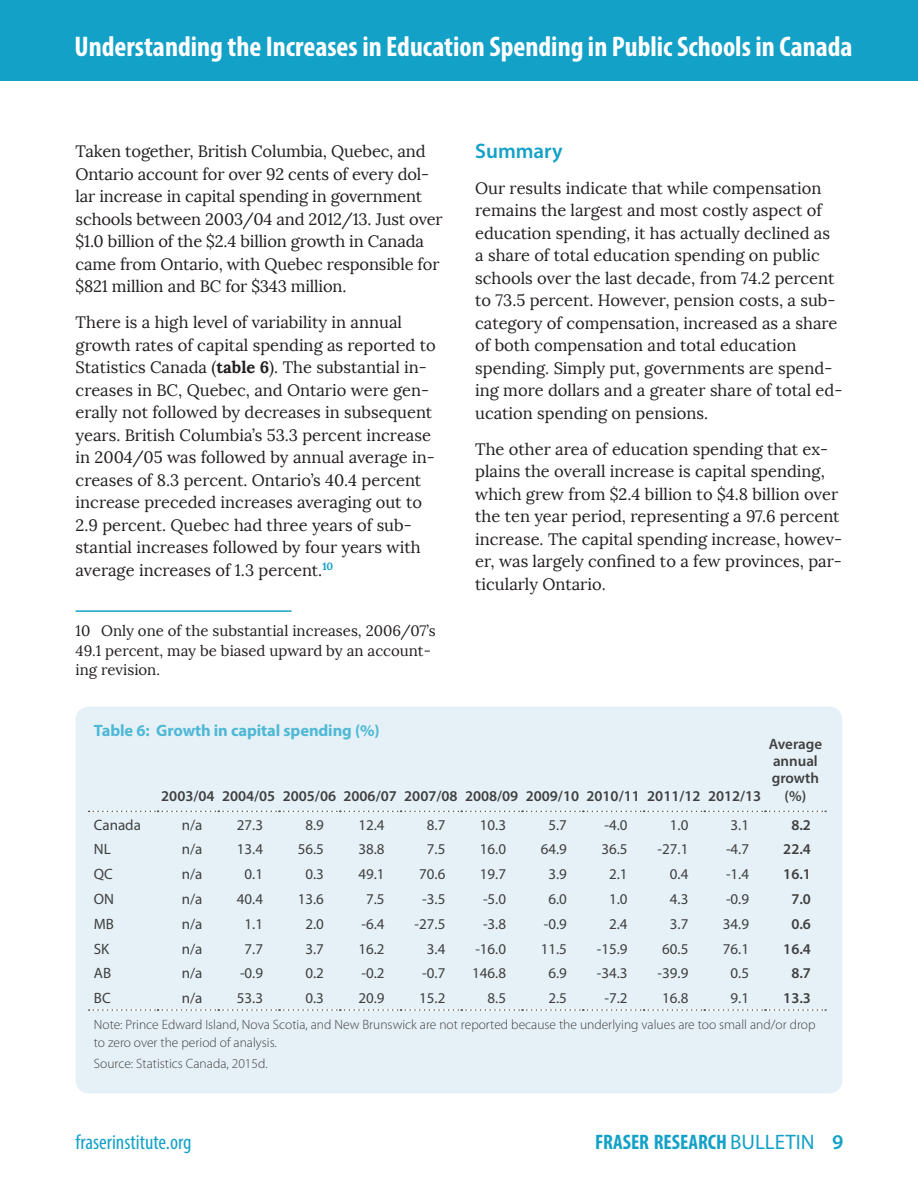
<style>
.page{position:relative;width:918px;height:1188px;background:#fff}
.page>*{position:absolute;margin:0;border:0;box-sizing:border-box;transform-origin:0 0}
.t1{font:700 condensed 28.5px "Myriad Pro";color:#fff}
.t2{font:700 condensed 21px "Myriad Pro";color:#14a1c7}
.t3{font:condensed 21px "Myriad Pro";color:#14a1c7}
.Head_2{font:600 21px "Myriad Pro";color:#14a1c7}
.BodyText{font:16.5px/22.5px "Lora";color:#231f20}
.t4{font:700 16.5px "Myriad Pro";letter-spacing:-.005em;color:#14a1c7}
.t5{font:15px "Myriad Pro";color:#000}
.t6{font:600 15px/17.2px "Myriad Pro";color:#000;text-align:center}
.Footnote{font:15px/19.5px "Lora";color:#231f20}
.t7{font:300 13.5px/18px "Myriad Pro";color:#000}
.s1{font-weight:700}
.s2{font-weight:400;font-stretch:normal}
.s3{font-weight:600;font-stretch:normal}
</style>
<div class="page">
<div style="left:0;top:0;width:918px;height:81px;background:#14a1c7"></div>
<hr style="left:76px;top:610px;width:216px;height:2px;background:#14a1c7">
<div style="left:76px;top:706px;width:766px;height:388px;background:#e5f1f7;border-radius:14px"></div>
<svg style="left:89px;top:1009px;width:737px;height:2px"></svg>
<svg style="left:89px;top:811px;width:737px;height:1px"></svg>
<h1 class="t1" style="left:75px;top:29px;width:780px">Understanding the Increases in Education Spending in Public Schools in Canada</h1>
<p class="BodyText" style="left:76px;top:141px;width:369px">Taken together, British Columbia, Quebec, and Ontario account for over 92 cents of every dol&shy;lar increase in capital spending in government schools between 2003/04 and 2012/13. Just over $1.0 billion of the $2.4 billion growth in Canada came from Ontario, with Quebec responsible for $821 million and BC for $343 million.</p>
<p class="BodyText" style="left:76px;top:312px;width:362px">There is a high level of variability in annual growth rates of capital spending as reported to Statistics Canada (<span class="s1">table 6</span>). The substantial in&shy;creases in BC, Quebec, and Ontario were gen&shy;erally not followed by decreases in subsequent years. British Columbia’s 53.3 percent increase in 2004/05 was followed by annual average in&shy;creases of 8.3 percent. Ontario’s 40.4 percent increase preceded increases averaging out to 2.9 percent. Quebec had three years of sub&shy;stantial increases followed by four years with average increases of 1.3 percent.<sup>10</sup></p>
<p class="Footnote" style="left:76px;top:621px;width:362px">10 Only one of the substantial increases, 2006/07’s<br>49.1 percent, may be biased upward by an account&shy;ing revision.</p>
<p class="Head_2" style="left:475px;top:137px;width:89px">Summary</p>
<p class="BodyText" style="left:475px;top:177px;width:369px">Our results indicate that while compensation remains the largest and most costly aspect of education spending, it has actually declined as a share of total education spending on public schools over the last decade, from 74.2 percent to 73.5 percent. However, pension costs, a sub&shy;category of compensation, increased as a share of both compensation and total education spending. Simply put, governments are spend&shy;ing more dollars and a greater share of total ed&shy;ucation spending on pensions.</p>
<p class="BodyText" style="left:475px;top:438px;width:368px">The other area of education spending that ex&shy;plains the overall increase is capital spending, which grew from $2.4 billion to $4.8 billion over the ten year period, representing a 97.6 percent increase. The capital spending increase, howev&shy;er, was largely confined to a few provinces, par&shy;ticularly Ontario.</p>
<p class="t4" style="left:94px;top:719px;width:287px">Table 6: Growth in capital spending (%)</p>
<p class="t6" style="left:161px;top:787px;width:602px">2003/04 2004/05 2005/06 2006/07 2007/08 2008/09 2009/10 2010/11 2011/12 2012/13</p>
<p class="t6" style="left:769px;top:735px;width:55px">Average annual growth (%)</p>
<p class="t5" style="left:94px;top:815px;width:49px">Canada</p>
<p class="t5" style="left:182px;top:815px;width:22px">n/a</p>
<p class="t5" style="left:237px;top:815px;width:28px">27.3</p>
<p class="t5" style="left:305px;top:815px;width:20px">8.9</p>
<p class="t5" style="left:358px;top:815px;width:28px">12.4</p>
<p class="t5" style="left:427px;top:815px;width:20px">8.7</p>
<p class="t5" style="left:480px;top:815px;width:28px">10.3</p>
<p class="t5" style="left:548px;top:815px;width:20px">5.7</p>
<p class="t5" style="left:605px;top:815px;width:25px">-4.0</p>
<p class="t5" style="left:670px;top:815px;width:20px">1.0</p>
<p class="t5" style="left:731px;top:815px;width:20px">3.1</p>
<p class="t6" style="left:791px;top:816px;width:21px">8.2</p>
<p class="t5" style="left:94px;top:840px;width:18px">NL</p>
<p class="t5" style="left:182px;top:840px;width:22px">n/a</p>
<p class="t5" style="left:237px;top:840px;width:28px">13.4</p>
<p class="t5" style="left:298px;top:840px;width:28px">56.5</p>
<p class="t5" style="left:358px;top:840px;width:28px">38.8</p>
<p class="t5" style="left:427px;top:840px;width:20px">7.5</p>
<p class="t5" style="left:480px;top:840px;width:28px">16.0</p>
<p class="t5" style="left:541px;top:840px;width:28px">64.9</p>
<p class="t5" style="left:601px;top:840px;width:28px">36.5</p>
<p class="t5" style="left:658px;top:840px;width:32px">-27.1</p>
<p class="t5" style="left:726px;top:840px;width:25px">-4.7</p>
<p class="t6" style="left:783px;top:840px;width:29px">22.4</p>
<p class="t5" style="left:94px;top:865px;width:21px">QC</p>
<p class="t5" style="left:182px;top:865px;width:22px">n/a</p>
<p class="t5" style="left:245px;top:865px;width:20px">0.1</p>
<p class="t5" style="left:305px;top:865px;width:20px">0.3</p>
<p class="t5" style="left:358px;top:865px;width:28px">49.1</p>
<p class="t5" style="left:419px;top:865px;width:28px">70.6</p>
<p class="t5" style="left:480px;top:865px;width:28px">19.7</p>
<p class="t5" style="left:548px;top:865px;width:20px">3.9</p>
<p class="t5" style="left:609px;top:865px;width:20px">2.1</p>
<p class="t5" style="left:670px;top:865px;width:20px">0.4</p>
<p class="t5" style="left:726px;top:865px;width:25px">-1.4</p>
<p class="t6" style="left:783px;top:865px;width:29px">16.1</p>
<p class="t5" style="left:94px;top:890px;width:22px">ON</p>
<p class="t5" style="left:182px;top:890px;width:22px">n/a</p>
<p class="t5" style="left:237px;top:890px;width:28px">40.4</p>
<p class="t5" style="left:298px;top:890px;width:28px">13.6</p>
<p class="t5" style="left:366px;top:890px;width:20px">7.5</p>
<p class="t5" style="left:422px;top:890px;width:25px">-3.5</p>
<p class="t5" style="left:483px;top:890px;width:25px">-5.0</p>
<p class="t5" style="left:548px;top:890px;width:20px">6.0</p>
<p class="t5" style="left:609px;top:890px;width:20px">1.0</p>
<p class="t5" style="left:670px;top:890px;width:20px">4.3</p>
<p class="t5" style="left:726px;top:890px;width:25px">-0.9</p>
<p class="t6" style="left:791px;top:890px;width:21px">7.0</p>
<p class="t5" style="left:94px;top:914px;width:22px">MB</p>
<p class="t5" style="left:182px;top:914px;width:22px">n/a</p>
<p class="t5" style="left:245px;top:914px;width:20px">1.1</p>
<p class="t5" style="left:305px;top:914px;width:20px">2.0</p>
<p class="t5" style="left:362px;top:914px;width:25px">-6.4</p>
<p class="t5" style="left:415px;top:914px;width:32px">-27.5</p>
<p class="t5" style="left:483px;top:914px;width:25px">-3.8</p>
<p class="t5" style="left:544px;top:914px;width:25px">-0.9</p>
<p class="t5" style="left:609px;top:914px;width:20px">2.4</p>
<p class="t5" style="left:670px;top:914px;width:20px">3.7</p>
<p class="t5" style="left:723px;top:914px;width:28px">34.9</p>
<p class="t6" style="left:791px;top:915px;width:21px">0.6</p>
<p class="t5" style="left:94px;top:939px;width:17px">SK</p>
<p class="t5" style="left:182px;top:939px;width:22px">n/a</p>
<p class="t5" style="left:245px;top:939px;width:20px">7.7</p>
<p class="t5" style="left:305px;top:939px;width:20px">3.7</p>
<p class="t5" style="left:358px;top:939px;width:28px">16.2</p>
<p class="t5" style="left:427px;top:939px;width:20px">3.4</p>
<p class="t5" style="left:475px;top:939px;width:32px">-16.0</p>
<p class="t5" style="left:541px;top:939px;width:28px">11.5</p>
<p class="t5" style="left:597px;top:939px;width:32px">-15.9</p>
<p class="t5" style="left:662px;top:939px;width:28px">60.5</p>
<p class="t5" style="left:723px;top:939px;width:28px">76.1</p>
<p class="t6" style="left:783px;top:940px;width:29px">16.4</p>
<p class="t5" style="left:94px;top:964px;width:19px">AB</p>
<p class="t5" style="left:182px;top:964px;width:22px">n/a</p>
<p class="t5" style="left:240px;top:964px;width:25px">-0.9</p>
<p class="t5" style="left:305px;top:964px;width:20px">0.2</p>
<p class="t5" style="left:362px;top:964px;width:25px">-0.2</p>
<p class="t5" style="left:422px;top:964px;width:25px">-0.7</p>
<p class="t5" style="left:472px;top:964px;width:35px">146.8</p>
<p class="t5" style="left:548px;top:964px;width:20px">6.9</p>
<p class="t5" style="left:597px;top:964px;width:32px">-34.3</p>
<p class="t5" style="left:658px;top:964px;width:32px">-39.9</p>
<p class="t5" style="left:731px;top:964px;width:20px">0.5</p>
<p class="t6" style="left:791px;top:964px;width:21px">8.7</p>
<p class="t5" style="left:94px;top:989px;width:18px">BC</p>
<p class="t5" style="left:182px;top:989px;width:22px">n/a</p>
<p class="t5" style="left:237px;top:989px;width:28px">53.3</p>
<p class="t5" style="left:305px;top:989px;width:20px">0.3</p>
<p class="t5" style="left:358px;top:989px;width:28px">20.9</p>
<p class="t5" style="left:419px;top:989px;width:28px">15.2</p>
<p class="t5" style="left:488px;top:989px;width:20px">8.5</p>
<p class="t5" style="left:548px;top:989px;width:20px">2.5</p>
<p class="t5" style="left:605px;top:989px;width:25px">-7.2</p>
<p class="t5" style="left:662px;top:989px;width:28px">16.8</p>
<p class="t5" style="left:731px;top:989px;width:20px">9.1</p>
<p class="t6" style="left:783px;top:989px;width:29px">13.3</p>
<p class="t7" style="left:94px;top:1016px;width:723px">Note: Prince Edward Island, Nova Scotia, and New Brunswick are not reported because the underlying values are too small and/or drop to zero over the period of analysis.</p>
<p class="t7" style="left:94px;top:1054px;width:175px">Source: Statistics Canada, 2015d.</p>
<p class="t3" style="left:76px;top:1129px;width:117px">fraserinstitute.org</p>
<p class="t2" style="left:595px;top:1129px;width:250px">FRASER RESEARCH <span class="s2">BULLETIN</span> <span class="s3">9</span></p>
</div>
